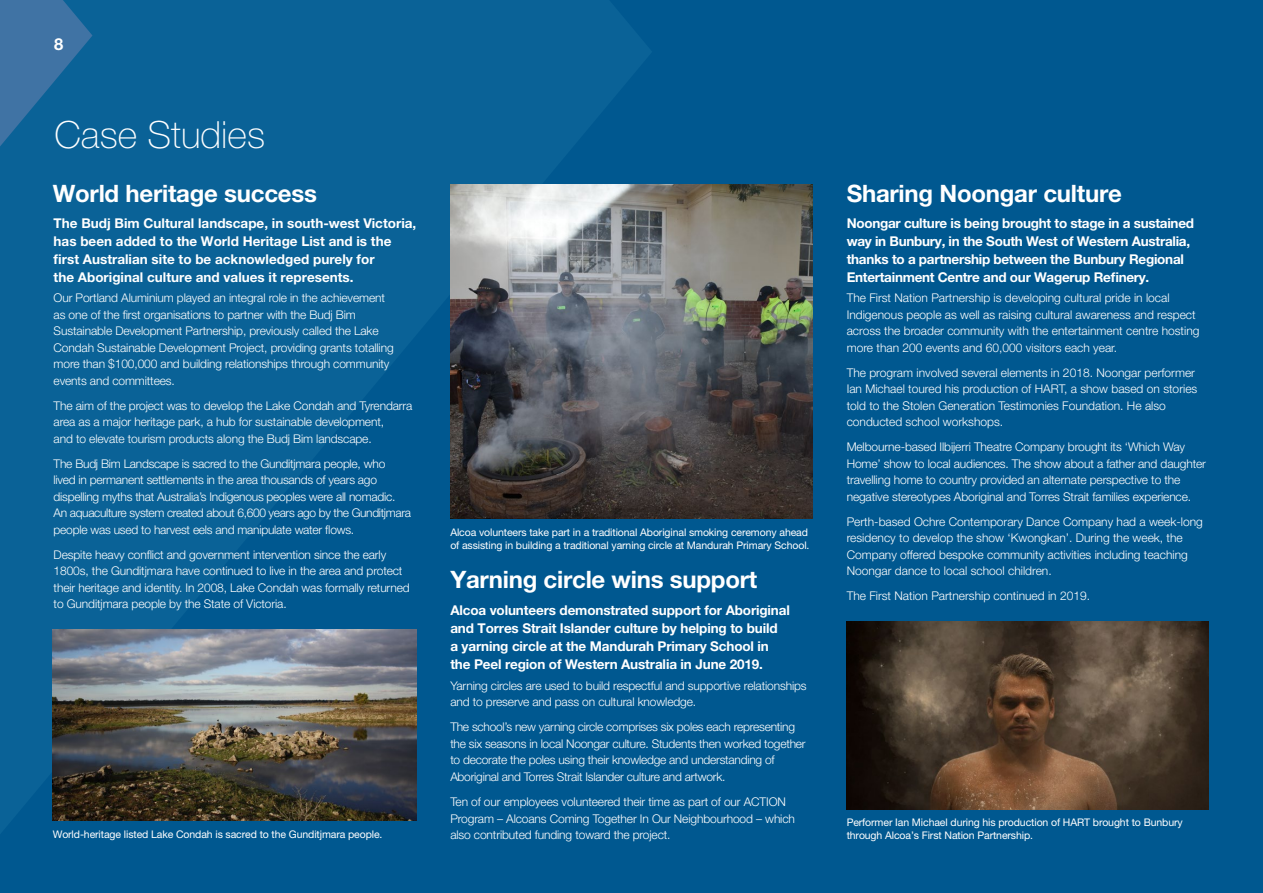
<style>
.page{position:relative;width:1263px;height:893px;background:#005890}
.page>*{position:absolute;margin:0;border:0;box-sizing:border-box;transform-origin:0 0}
.t1{font:100 37.5px "Helvetica Neue LT Pro";color:#fff}
.t2{font:700 24px "Helvetica Neue LT Pro";letter-spacing:-.01em;color:#fff}
.t3{font:700 16.5px "Helvetica Neue LT Pro";color:#fff}
.t4{font:700 13.5px/18px "Helvetica Neue LT Pro";letter-spacing:-.01em;color:#fff}
.t5{font:300 12px/16.5px "Helvetica Neue LT Pro";letter-spacing:-.01em;color:#fff}
.t6{font:10.5px/12.8px "Helvetica Neue LT Pro";letter-spacing:-.01em;color:#fff}
</style>
<div class="page">
<svg style="left:0;top:0;width:92px;height:147px"></svg>
<img style="left:53px;top:630px;width:363px;height:190px">
<img style="left:847px;top:622px;width:362px;height:187px">
<img style="left:450px;top:185px;width:363px;height:333px">
<h3 class="t3" style="left:54px;top:34px;width:11px">8</h3>
<h1 class="t1" style="left:55px;top:114px;width:212px">Case Studies</h1>
<h2 class="t2" style="left:53px;top:178px;width:266px">World heritage success</h2>
<p class="t4" style="left:54px;top:213px;width:364px">The Budj Bim Cultural landscape, in south-west Victoria, has been added to the World Heritage List and is the first Australian site to be acknowledged purely for<br>the Aboriginal culture and values it represents.</p>
<p class="t5" style="left:54px;top:290px;width:342px">Our Portland Aluminium played an integral role in the achievement as one of the first organisations to partner with the Budj Bim Sustainable Development Partnership, previously called the Lake Condah Sustainable Development Project, providing grants totalling more than $100,000 and building relationships through community events and committees.</p>
<p class="t5" style="left:54px;top:397px;width:360px">The aim of the project was to develop the Lake Condah and Tyrendarra area as a major heritage park, a hub for sustainable development,<br>and to elevate tourism products along the Budj Bim landscape.</p>
<p class="t5" style="left:54px;top:455px;width:359px">The Budj Bim Landscape is sacred to the Gunditjmara people, who<br>lived in permanent settlements in the area thousands of years ago dispelling myths that Australia’s Indigenous peoples were all nomadic.<br>An aquaculture system created about 6,600 years ago by the Gunditjmara people was used to harvest eels and manipulate water flows.</p>
<p class="t5" style="left:54px;top:546px;width:358px">Despite heavy conflict and government intervention since the early 1800s, the Gunditjmara have continued to live in the area and protect their heritage and identity. In 2008, Lake Condah was formally returned to Gunditjmara people by the State of Victoria.</p>
<p class="t6" style="left:53px;top:828px;width:331px">World-heritage listed Lake Condah is sacred to the Gunditjmara people.</p>
<p class="t6" style="left:450px;top:526px;width:361px">Alcoa volunteers take part in a traditional Aboriginal smoking ceremony ahead of assisting in building a traditional yarning circle at Mandurah Primary School.</p>
<h2 class="t2" style="left:450px;top:564px;width:309px">Yarning circle wins support</h2>
<p class="t4" style="left:450px;top:601px;width:341px">Alcoa volunteers demonstrated support for Aboriginal and Torres Strait Islander culture by helping to build<br>a yarning circle at the Mandurah Primary School in the Peel region of Western Australia in June 2019.</p>
<p class="t5" style="left:450px;top:677px;width:358px">Yarning circles are used to build respectful and supportive relationships and to preserve and pass on cultural knowledge.</p>
<p class="t5" style="left:450px;top:719px;width:357px">The school’s new yarning circle comprises six poles each representing the six seasons in local Noongar culture. Students then worked together to decorate the poles using their knowledge and understanding of Aboriginal and Torres Strait Islander culture and artwork.</p>
<p class="t5" style="left:450px;top:793px;width:346px">Ten of our employees volunteered their time as part of our ACTION<br>Program – Alcoans Coming Together In Our Neighbourhood – which also contributed funding toward the project.</p>
<h2 class="t2" style="left:847px;top:178px;width:277px">Sharing Noongar culture</h2>
<p class="t4" style="left:847px;top:213px;width:349px">Noongar culture is being brought to stage in a sustained way in Bunbury, in the South West of Western Australia, thanks to a partnership between the Bunbury Regional Entertainment Centre and our Wagerup Refinery.</p>
<p class="t5" style="left:847px;top:290px;width:354px">The First Nation Partnership is developing cultural pride in local Indigenous people as well as raising cultural awareness and respect across the broader community with the entertainment centre hosting more than 200 events and 60,000 visitors each year.</p>
<p class="t5" style="left:847px;top:364px;width:352px">The program involved several elements in 2018. Noongar performer Ian Michael toured his production of HART, a show based on stories told to the Stolen Generation Testimonies Foundation. He also conducted school workshops.</p>
<p class="t5" style="left:847px;top:439px;width:361px">Melbourne-based Ilbijerri Theatre Company brought its ‘Which Way Home’ show to local audiences. The show about a father and daughter travelling home to country provided an alternate perspective to the negative stereotypes Aboriginal and Torres Strait families experience.</p>
<p class="t5" style="left:847px;top:513px;width:358px">Perth-based Ochre Contemporary Dance Company had a week-long residency to develop the show ‘Kwongkan’. During the week, the Company offered bespoke community activities including teaching Noongar dance to local school children.</p>
<p class="t5" style="left:847px;top:588px;width:245px">The First Nation Partnership continued in 2019.</p>
<p class="t6" style="left:847px;top:816px;width:338px">Performer Ian Michael during his production of HART brought to Bunbury through Alcoa’s First Nation Partnership.</p>
</div>
